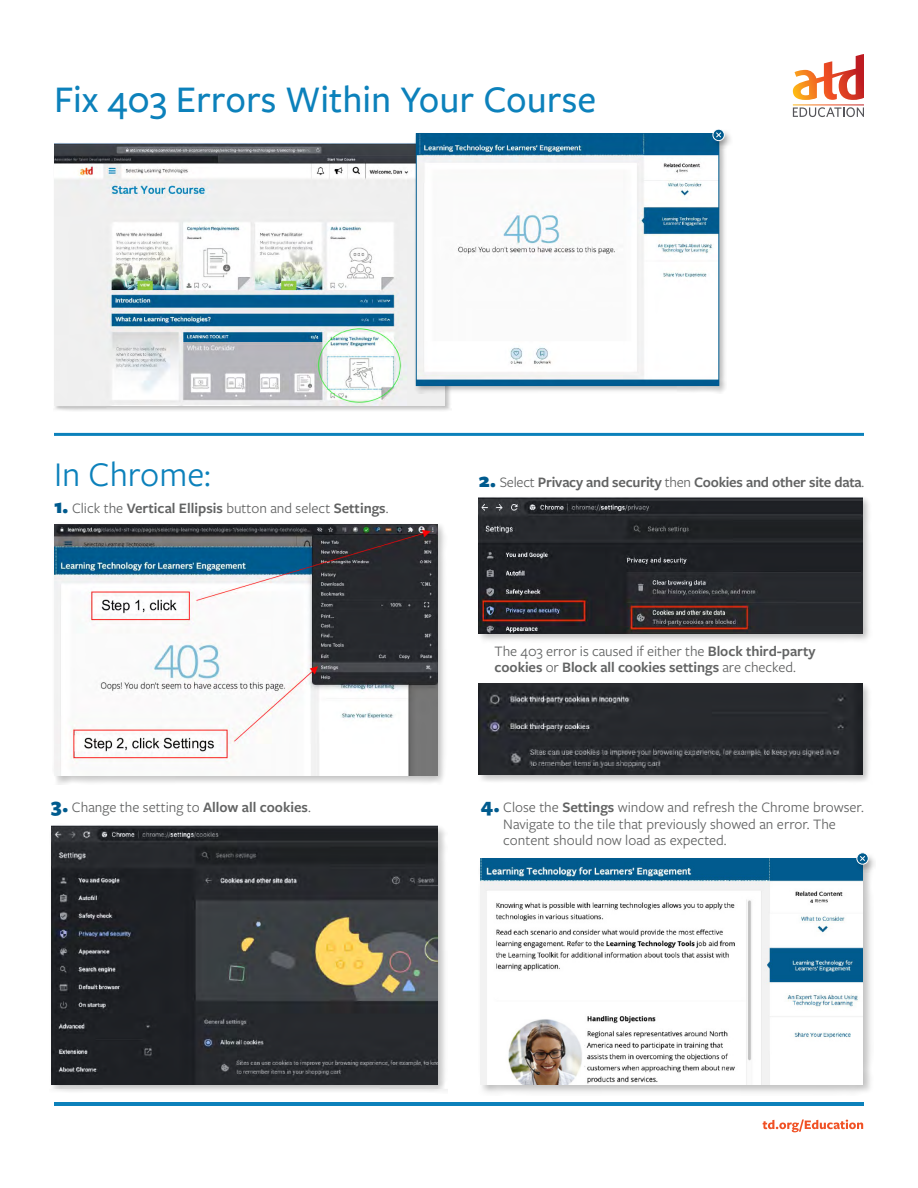
<style>
.page{position:relative;width:918px;height:1188px;background:#fff}
.page>*{position:absolute;margin:0;border:0;box-sizing:border-box;transform-origin:0 0}
.t1{font:500 39px "Freight Sans Pro";color:#0c81bb}
.t2{font:36px "Freight Sans Pro";color:#0c81bb}
.Main_Body_Content{font:15px/16.5px "Freight Sans Pro";color:#626363}
.Main_Body_Content-2{font:600 15px/16.5px "Freight Sans Pro";letter-spacing:-.015em;color:#626363}
.s1{font-weight:900;font-size:21px;color:#005b8e}
.s2{font-weight:600}
.s3{font-weight:400}
</style>
<div class="page">
<hr style="left:54px;top:1103px;width:810px;height:3px;background:#0c81bb">
<svg style="left:793px;top:54px;width:71px;height:46px"></svg>
<svg style="left:793px;top:107px;width:71px;height:10px"></svg>
<svg style="left:763px;top:1120px;width:100px;height:12px"></svg>
<div style="left:53px;top:142px;width:398px;height:270px;background:#000;opacity:.25"></div>
<img style="left:54px;top:144px;width:391px;height:261px">
<div style="left:52px;top:522px;width:395px;height:263px;background:#000;opacity:.25"></div>
<img style="left:54px;top:525px;width:383px;height:250px">
<div style="left:477px;top:495px;width:395px;height:149px;background:#000;opacity:.25"></div>
<img style="left:479px;top:497px;width:383px;height:136px">
<div style="left:477px;top:681px;width:395px;height:104px;background:#000;opacity:.25"></div>
<img style="left:479px;top:684px;width:383px;height:91px">
<div style="left:49px;top:823px;width:399px;height:271px;background:#000;opacity:.25"></div>
<img style="left:51px;top:826px;width:386px;height:258px">
<div style="left:414px;top:132px;width:313px;height:262px;background:#000;opacity:.25"></div>
<img style="left:418px;top:135px;width:299px;height:249px">
<div style="left:416px;top:133px;width:303px;height:253px;border:1px solid #005b8e"></div>
<div style="left:711px;top:127px;width:21px;height:21px;background:#000;opacity:.25"></div>
<div style="left:713px;top:129px;width:11px;height:12px;background:#005b8e;border-radius:50%"></div>
<div style="left:713px;top:129px;width:12px;height:12px;border:1px solid #fff;border-radius:50%"></div>
<svg style="left:715px;top:132px;width:6px;height:6px"></svg>
<div style="left:478px;top:856px;width:396px;height:239px;background:#000;opacity:.25"></div>
<img style="left:481px;top:858px;width:382px;height:226px">
<div style="left:855px;top:851px;width:21px;height:21px;background:#000;opacity:.25"></div>
<div style="left:857px;top:853px;width:12px;height:11px;border:1px solid #fff;border-radius:50%"></div>
<svg style="left:859px;top:855px;width:7px;height:7px"></svg>
<hr style="left:54px;top:433px;width:810px;height:3px;background:#0c81bb">
<p class="t1" style="left:54px;top:73px;width:544px">Fix 403 Errors Within Your Course</p>
<p class="t2" style="left:54px;top:450px;width:158px">In Chrome:</p>
<p class="Main_Body_Content" style="left:54px;top:499px;width:336px"><span class="s1">1.</span> Click the <span class="s2">Vertical Ellipsis</span> button and select <span class="s2">Settings</span>.</p>
<p class="Main_Body_Content-2" style="left:479px;top:473px;width:387px"><span class="s1">2.</span> <span class="s3">Select</span> Privacy and security <span class="s3">then</span> Cookies and other site data<span class="s3">.</span></p>
<p class="Main_Body_Content-2" style="left:495px;top:642px;width:322px"><span class="s3">The 403 error is caused if either the</span> Block third-party cookies <span class="s3">or</span> Block all cookies settings <span class="s3">are checked.</span></p>
<p class="Main_Body_Content" style="left:51px;top:799px;width:261px"><span class="s1">3.</span> Change the setting to <span class="s2">Allow all cookies</span>.</p>
<p class="Main_Body_Content" style="left:503px;top:799px;width:362px;text-indent:-23px"><span class="s1">4.</span> Close the <span class="s2">Settings</span> window and refresh the Chrome browser.<br>Navigate to the tile that previously showed an error. The content should now load as expected.</p>
</div>
